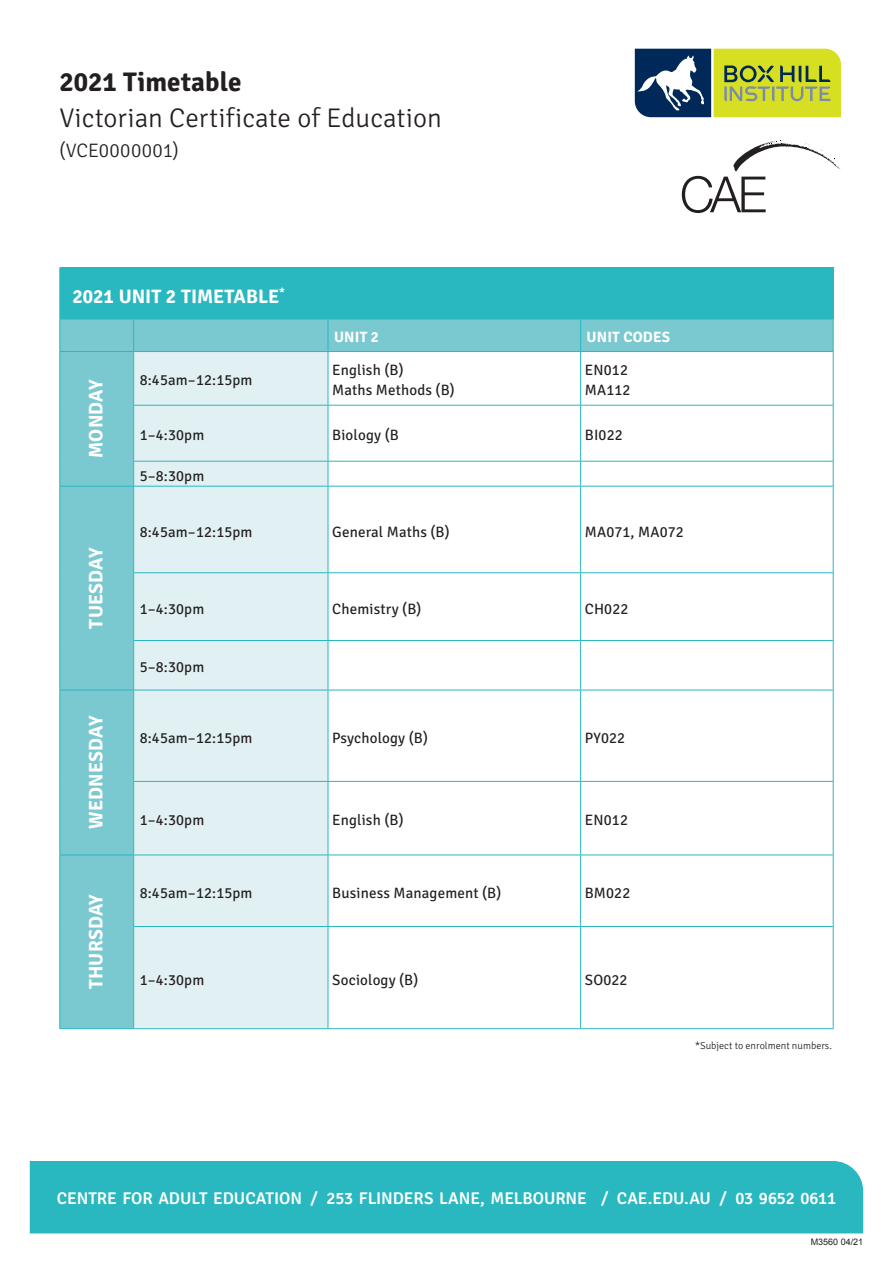
<style>
.page{position:relative;width:893px;height:1263px;background:#fff}
.page>*{position:absolute;margin:0;border:0;box-sizing:border-box;transform-origin:0 0}
.t1{font:300 27px "Signika Negative";color:#231f20}
.t2{font:700 27px "Signika Negative";color:#231f20}
.t3{font:700 19.5px "Signika Negative";letter-spacing:.005em;color:#fff}
.t4{font:300 19.5px "Signika Negative";letter-spacing:.02em;color:#231f20}
.t5{font:600 17.1px "Signika Negative";letter-spacing:-.005em;color:#fff}
.t6{font:15px/19.8px "Signika Negative";letter-spacing:.01em;color:#231f20}
.t7{font:700 15px "Signika Negative";letter-spacing:.01em;color:#fff}
.t8{font:300 10.2px "Signika Negative";color:#231f20}
.t9{font:9px "Arial";color:#231f20}
</style>
<div class="page">
<div style="left:60px;top:268px;width:773px;height:51px;background:#29b7c0"></div>
<div style="left:61px;top:320px;width:772px;height:708px;background:#7bc9d0"></div>
<div style="left:134px;top:352px;width:194px;height:676px;background:#e1f1f3"></div>
<svg style="left:329px;top:352px;width:504px;height:676px"></svg>
<svg style="left:329px;top:406px;width:504px;height:449px"></svg>
<hr style="left:60px;top:267px;width:74px;height:1px;background:#29b7c0">
<hr style="left:134px;top:267px;width:194px;height:1px;background:#29b7c0">
<hr style="left:328px;top:267px;width:253px;height:1px;background:#29b7c0">
<hr style="left:581px;top:267px;width:252px;height:1px;background:#29b7c0">
<hr style="left:833px;top:268px;width:1px;height:51px;background:#29b7c0">
<hr style="left:60px;top:319px;width:74px;height:1px;background:#29b7c0">
<hr style="left:60px;top:319px;width:1px;height:32px;background:#29b7c0">
<hr style="left:134px;top:319px;width:194px;height:1px;background:#29b7c0">
<hr style="left:133px;top:319px;width:1px;height:32px;background:#29b7c0">
<hr style="left:328px;top:319px;width:253px;height:1px;background:#29b7c0">
<hr style="left:328px;top:319px;width:1px;height:32px;background:#29b7c0">
<hr style="left:581px;top:319px;width:252px;height:1px;background:#29b7c0">
<hr style="left:580px;top:319px;width:1px;height:32px;background:#29b7c0">
<hr style="left:833px;top:319px;width:1px;height:32px;background:#29b7c0">
<hr style="left:60px;top:351px;width:74px;height:1px;background:#29b7c0">
<hr style="left:60px;top:352px;width:1px;height:53px;background:#29b7c0">
<hr style="left:60px;top:405px;width:1px;height:56px;background:#29b7c0">
<svg style="left:60px;top:461px;width:1px;height:25px"></svg>
<hr style="left:134px;top:351px;width:194px;height:1px;background:#29b7c0">
<hr style="left:133px;top:352px;width:1px;height:53px;background:#29b7c0">
<hr style="left:328px;top:351px;width:253px;height:1px;background:#29b7c0">
<hr style="left:328px;top:352px;width:1px;height:53px;background:#29b7c0">
<hr style="left:581px;top:351px;width:252px;height:1px;background:#29b7c0">
<hr style="left:580px;top:352px;width:1px;height:53px;background:#29b7c0">
<hr style="left:833px;top:352px;width:1px;height:53px;background:#29b7c0">
<hr style="left:133px;top:405px;width:195px;height:1px;background:#29b7c0">
<hr style="left:133px;top:405px;width:1px;height:56px;background:#29b7c0">
<hr style="left:328px;top:405px;width:253px;height:1px;background:#29b7c0">
<hr style="left:328px;top:405px;width:1px;height:56px;background:#29b7c0">
<hr style="left:581px;top:405px;width:252px;height:1px;background:#29b7c0">
<hr style="left:580px;top:405px;width:1px;height:56px;background:#29b7c0">
<hr style="left:833px;top:405px;width:1px;height:56px;background:#29b7c0">
<hr style="left:133px;top:461px;width:195px;height:1px;background:#29b7c0">
<svg style="left:133px;top:461px;width:1px;height:25px"></svg>
<hr style="left:328px;top:461px;width:253px;height:1px;background:#29b7c0">
<svg style="left:328px;top:461px;width:1px;height:25px"></svg>
<hr style="left:581px;top:461px;width:252px;height:1px;background:#29b7c0">
<svg style="left:580px;top:461px;width:1px;height:25px"></svg>
<svg style="left:833px;top:461px;width:1px;height:25px"></svg>
<hr style="left:60px;top:486px;width:74px;height:1px;background:#29b7c0">
<hr style="left:60px;top:486px;width:1px;height:87px;background:#29b7c0">
<hr style="left:60px;top:573px;width:1px;height:67px;background:#29b7c0">
<hr style="left:60px;top:640px;width:1px;height:50px;background:#29b7c0">
<hr style="left:134px;top:486px;width:194px;height:1px;background:#29b7c0">
<hr style="left:133px;top:486px;width:1px;height:86px;background:#29b7c0">
<hr style="left:328px;top:486px;width:253px;height:1px;background:#29b7c0">
<hr style="left:328px;top:486px;width:1px;height:86px;background:#29b7c0">
<hr style="left:581px;top:486px;width:252px;height:1px;background:#29b7c0">
<hr style="left:580px;top:486px;width:1px;height:86px;background:#29b7c0">
<hr style="left:833px;top:486px;width:1px;height:86px;background:#29b7c0">
<hr style="left:133px;top:572px;width:195px;height:1px;background:#29b7c0">
<hr style="left:133px;top:573px;width:1px;height:67px;background:#29b7c0">
<hr style="left:328px;top:572px;width:253px;height:1px;background:#29b7c0">
<hr style="left:328px;top:573px;width:1px;height:67px;background:#29b7c0">
<hr style="left:581px;top:572px;width:252px;height:1px;background:#29b7c0">
<hr style="left:580px;top:573px;width:1px;height:67px;background:#29b7c0">
<hr style="left:833px;top:573px;width:1px;height:67px;background:#29b7c0">
<hr style="left:133px;top:640px;width:195px;height:1px;background:#29b7c0">
<hr style="left:133px;top:641px;width:1px;height:49px;background:#29b7c0">
<hr style="left:328px;top:640px;width:253px;height:1px;background:#29b7c0">
<hr style="left:328px;top:641px;width:1px;height:49px;background:#29b7c0">
<hr style="left:581px;top:640px;width:252px;height:1px;background:#29b7c0">
<hr style="left:580px;top:641px;width:1px;height:49px;background:#29b7c0">
<hr style="left:833px;top:641px;width:1px;height:49px;background:#29b7c0">
<hr style="left:60px;top:690px;width:74px;height:1px;background:#29b7c0">
<hr style="left:60px;top:690px;width:1px;height:91px;background:#29b7c0">
<hr style="left:60px;top:781px;width:1px;height:74px;background:#29b7c0">
<hr style="left:134px;top:690px;width:194px;height:1px;background:#29b7c0">
<hr style="left:133px;top:690px;width:1px;height:91px;background:#29b7c0">
<hr style="left:328px;top:690px;width:253px;height:1px;background:#29b7c0">
<hr style="left:328px;top:690px;width:1px;height:91px;background:#29b7c0">
<hr style="left:581px;top:690px;width:252px;height:1px;background:#29b7c0">
<hr style="left:580px;top:690px;width:1px;height:91px;background:#29b7c0">
<hr style="left:833px;top:690px;width:1px;height:91px;background:#29b7c0">
<hr style="left:133px;top:781px;width:195px;height:1px;background:#29b7c0">
<hr style="left:133px;top:782px;width:1px;height:73px;background:#29b7c0">
<hr style="left:328px;top:781px;width:253px;height:1px;background:#29b7c0">
<hr style="left:328px;top:782px;width:1px;height:73px;background:#29b7c0">
<hr style="left:581px;top:781px;width:252px;height:1px;background:#29b7c0">
<hr style="left:580px;top:782px;width:1px;height:73px;background:#29b7c0">
<hr style="left:833px;top:782px;width:1px;height:73px;background:#29b7c0">
<hr style="left:60px;top:855px;width:74px;height:1px;background:#29b7c0">
<hr style="left:60px;top:855px;width:1px;height:71px;background:#29b7c0">
<hr style="left:60px;top:926px;width:1px;height:102px;background:#29b7c0">
<hr style="left:60px;top:1028px;width:74px;height:1px;background:#29b7c0">
<hr style="left:134px;top:855px;width:194px;height:1px;background:#29b7c0">
<hr style="left:133px;top:855px;width:1px;height:71px;background:#29b7c0">
<hr style="left:328px;top:855px;width:253px;height:1px;background:#29b7c0">
<hr style="left:328px;top:855px;width:1px;height:71px;background:#29b7c0">
<hr style="left:581px;top:855px;width:252px;height:1px;background:#29b7c0">
<hr style="left:580px;top:855px;width:1px;height:71px;background:#29b7c0">
<hr style="left:833px;top:855px;width:1px;height:71px;background:#29b7c0">
<hr style="left:133px;top:926px;width:195px;height:1px;background:#29b7c0">
<hr style="left:133px;top:927px;width:1px;height:101px;background:#29b7c0">
<hr style="left:134px;top:1028px;width:194px;height:1px;background:#29b7c0">
<hr style="left:328px;top:926px;width:253px;height:1px;background:#29b7c0">
<hr style="left:328px;top:927px;width:1px;height:101px;background:#29b7c0">
<hr style="left:328px;top:1028px;width:253px;height:1px;background:#29b7c0">
<hr style="left:581px;top:926px;width:252px;height:1px;background:#29b7c0">
<hr style="left:580px;top:927px;width:1px;height:101px;background:#29b7c0">
<hr style="left:833px;top:927px;width:1px;height:101px;background:#29b7c0">
<hr style="left:581px;top:1028px;width:252px;height:1px;background:#29b7c0">
<svg style="left:634px;top:48px;width:207px;height:70px;background:#93a555"></svg>
<svg style="left:682px;top:140px;width:160px;height:73px"></svg>
<div style="left:30px;top:1161px;width:833px;height:72px;background:#29b7c0"></div>
<h1 class="t2" style="left:60px;top:65px;width:183px">2021 Timetable</h1>
<h1 class="t1" style="left:60px;top:103px;width:384px">Victorian Certificate of Education</h1>
<h2 class="t4" style="left:60px;top:140px;width:121px">(VCE0000001)</h2>
<h2 class="t3" style="left:73px;top:284px;width:214px">2021 UNIT 2 TIMETABLE<sup>*</sup></h2>
<p class="t7" style="left:334px;top:328px;width:46px">UNIT 2</p>
<p class="t7" style="left:587px;top:328px;width:85px">UNIT CODES</p>
<p class="t6" style="left:332px;top:361px;width:124px">English (B)<br>Maths Methods (B)</p>
<p class="t6" style="left:585px;top:361px;width:47px">EN012<br>MA112</p>
<h2 class="t3" style="left:84px;top:458px;width:80px;rotate:-90deg">MONDAY</h2>
<p class="t6" style="left:140px;top:371px;width:114px">8:45am–12:15pm</p>
<p class="t6" style="left:140px;top:425px;width:66px">1–4:30pm</p>
<p class="t6" style="left:332px;top:425px;width:68px">Biology (B</p>
<p class="t6" style="left:585px;top:425px;width:39px">BI022</p>
<p class="t6" style="left:140px;top:466px;width:66px">5–8:30pm</p>
<h2 class="t3" style="left:84px;top:628px;width:82px;rotate:-90deg">TUESDAY</h2>
<h2 class="t3" style="left:84px;top:829px;width:115px;rotate:-90deg">WEDNESDAY</h2>
<p class="t6" style="left:140px;top:522px;width:114px">8:45am–12:15pm</p>
<p class="t6" style="left:332px;top:522px;width:119px">General Maths (B)</p>
<p class="t6" style="left:585px;top:522px;width:100px">MA071, MA072</p>
<p class="t6" style="left:140px;top:599px;width:66px">1–4:30pm</p>
<p class="t6" style="left:332px;top:599px;width:91px">Chemistry (B)</p>
<p class="t6" style="left:585px;top:599px;width:45px">CH022</p>
<p class="t6" style="left:140px;top:658px;width:66px">5–8:30pm</p>
<p class="t6" style="left:140px;top:728px;width:114px">8:45am–12:15pm</p>
<p class="t6" style="left:332px;top:728px;width:97px">Psychology (B)</p>
<p class="t6" style="left:585px;top:728px;width:42px">PY022</p>
<p class="t6" style="left:140px;top:810px;width:66px">1–4:30pm</p>
<p class="t6" style="left:332px;top:810px;width:73px">English (B)</p>
<p class="t6" style="left:585px;top:810px;width:45px">EN012</p>
<h2 class="t3" style="left:84px;top:989px;width:97px;rotate:-90deg">THURSDAY</h2>
<p class="t6" style="left:140px;top:883px;width:114px">8:45am–12:15pm</p>
<p class="t6" style="left:332px;top:883px;width:171px">Business Management (B)</p>
<p class="t6" style="left:585px;top:883px;width:47px">BM022</p>
<p class="t6" style="left:140px;top:970px;width:66px">1–4:30pm</p>
<p class="t6" style="left:332px;top:970px;width:88px">Sociology (B)</p>
<p class="t6" style="left:585px;top:970px;width:44px">SO022</p>
<p class="t8" style="left:695px;top:1039px;width:138px">*Subject to enrolment numbers.</p>
<p class="t5" style="left:57px;top:1188px;width:781px">CENTRE FOR ADULT EDUCATION / 253 FLINDERS LANE, MELBOURNE / CAE.EDU.AU / 03 9652 0611</p>
<p class="t9" style="left:811px;top:1236px;width:54px">M3560 04/21</p>
</div>
